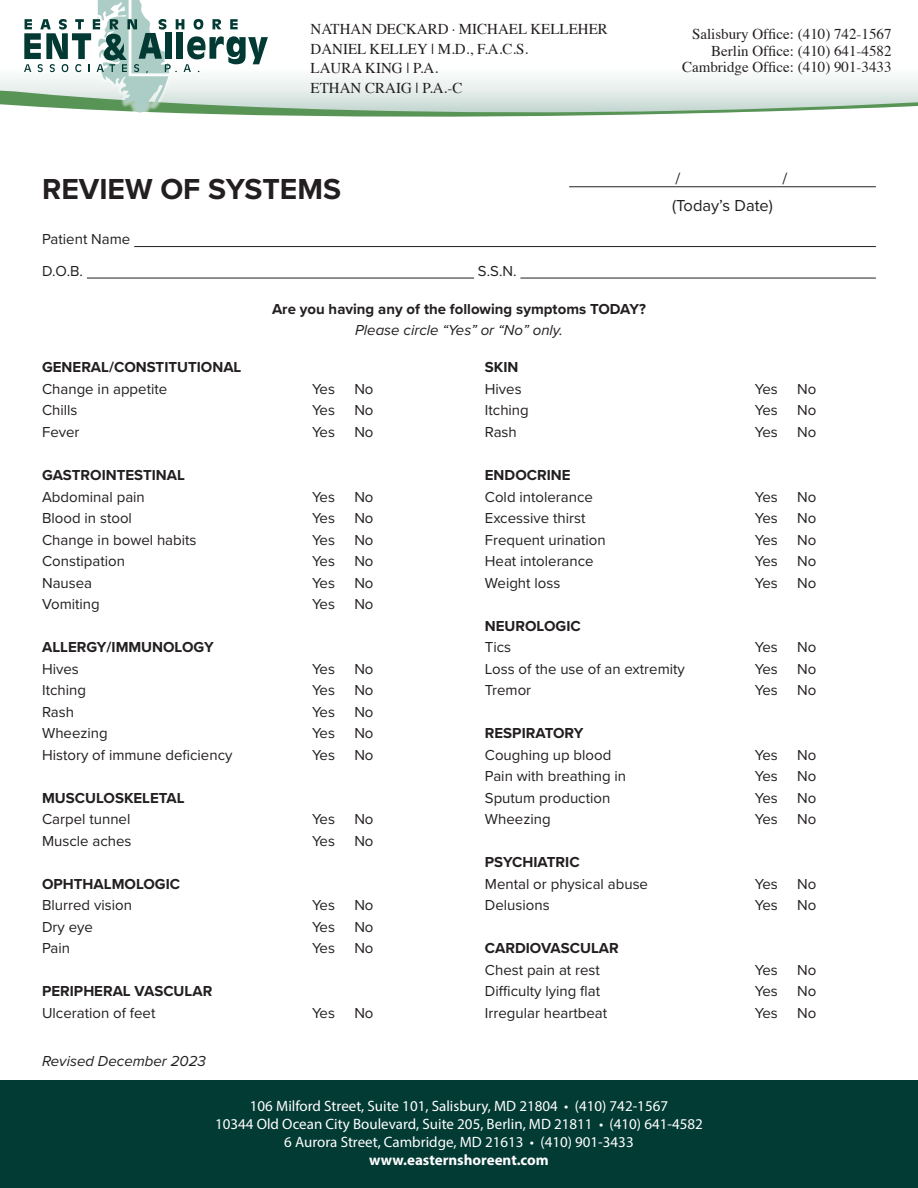
<style>
.page{position:relative;width:918px;height:1188px;background:#fff}
.page>*{position:absolute;margin:0;border:0;box-sizing:border-box;transform-origin:0 0}
.t1{font:700 30px "Proxima Nova";color:#231f20}
.t2{font:16.5px "Proxima Nova";color:#231f20}
.t3{font:15px "Proxima Nova";color:#231f20}
.t4{font:700 15px "Proxima Nova";color:#231f20}
.t5{font:15px "Myriad Pro";color:#fff}
.Header_Style_2{font:15px/19.5px "Times";color:#231f20}
.Header_Style{font:15px "Times";color:#231f20}
.t6{font:italic 15px "Proxima Nova";color:#231f20}
.t7{font:700 15px "Myriad Pro";color:#fff}
.s1{font-family:"Myriad Pro";font-stretch:condensed}
</style>
<div class="page">
<svg style="left:0;top:0;width:918px;height:117px"></svg>
<div style="left:0;top:1081px;width:918px;height:107px;background:#023a34"></div>
<hr style="left:134px;top:246px;width:742px;height:1px;background:#231f20">
<hr style="left:87px;top:278px;width:387px;height:1px;background:#231f20">
<hr style="left:520px;top:278px;width:356px;height:1px;background:#231f20">
<hr style="left:569px;top:186px;width:307px;height:1px;background:#231f20">
<p class="Header_Style_2" style="left:311px;top:18px;width:299px">NATHAN DECKARD <span class="s1">·</span> MICHAEL KELLEHER<br>DANIEL KELLEY | M.D., F.A.C.S.<br>LAURA KING | P.A.</p>
<p class="Header_Style_2" style="left:311px;top:76px;width:153px">ETHAN CRAIG | P.A.-C</p>
<p class="Header_Style" style="left:692px;top:20px;width:201px">Salisbury Office: (410) 742-1567</p>
<p class="Header_Style" style="left:711px;top:37px;width:182px">Berlin Office: (410) 641-4582</p>
<p class="Header_Style" style="left:682px;top:53px;width:211px">Cambridge Office: (410) 901-3433</p>
<p class="t1" style="left:42px;top:167px;width:300px">REVIEW OF SYSTEMS</p>
<p class="t3" style="left:42px;top:228px;width:90px">Patient Name</p>
<p class="t3" style="left:42px;top:260px;width:42px">D.O.B.</p>
<p class="t3" style="left:478px;top:260px;width:40px">S.S.N.</p>
<p class="t4" style="left:272px;top:298px;width:375px">Are you having any of the following symptoms TODAY?</p>
<p class="t6" style="left:355px;top:319px;width:209px">Please circle “Yes” or “No” only.</p>
<p class="t2" style="left:676px;top:166px;width:6px">/</p>
<p class="t2" style="left:783px;top:166px;width:6px">/</p>
<p class="t2" style="left:672px;top:193px;width:103px">(Today’s Date)</p>
<p class="t4" style="left:42px;top:356px;width:201px">GENERAL/CONSTITUTIONAL</p>
<p class="t3" style="left:42px;top:378px;width:127px">Change in appetite</p>
<p class="t3" style="left:312px;top:378px;width:24px">Yes</p>
<p class="t3" style="left:354px;top:378px;width:21px">No</p>
<p class="t3" style="left:42px;top:399px;width:37px">Chills</p>
<p class="t3" style="left:312px;top:399px;width:24px">Yes</p>
<p class="t3" style="left:354px;top:399px;width:21px">No</p>
<p class="t3" style="left:42px;top:421px;width:39px">Fever</p>
<p class="t3" style="left:312px;top:421px;width:24px">Yes</p>
<p class="t3" style="left:354px;top:421px;width:21px">No</p>
<p class="t4" style="left:42px;top:464px;width:144px">GASTROINTESTINAL</p>
<p class="t3" style="left:42px;top:485px;width:104px">Abdominal pain</p>
<p class="t3" style="left:312px;top:485px;width:24px">Yes</p>
<p class="t3" style="left:354px;top:485px;width:21px">No</p>
<p class="t3" style="left:42px;top:507px;width:91px">Blood in stool</p>
<p class="t3" style="left:312px;top:507px;width:24px">Yes</p>
<p class="t3" style="left:354px;top:507px;width:21px">No</p>
<p class="t3" style="left:42px;top:528px;width:156px">Change in bowel habits</p>
<p class="t3" style="left:312px;top:528px;width:24px">Yes</p>
<p class="t3" style="left:354px;top:528px;width:21px">No</p>
<p class="t3" style="left:42px;top:550px;width:84px">Constipation</p>
<p class="t3" style="left:312px;top:550px;width:24px">Yes</p>
<p class="t3" style="left:354px;top:550px;width:21px">No</p>
<p class="t3" style="left:42px;top:571px;width:52px">Nausea</p>
<p class="t3" style="left:312px;top:571px;width:24px">Yes</p>
<p class="t3" style="left:354px;top:571px;width:21px">No</p>
<p class="t3" style="left:42px;top:593px;width:59px">Vomiting</p>
<p class="t3" style="left:312px;top:593px;width:24px">Yes</p>
<p class="t3" style="left:354px;top:593px;width:21px">No</p>
<p class="t4" style="left:42px;top:636px;width:173px">ALLERGY/IMMUNOLOGY</p>
<p class="t3" style="left:42px;top:657px;width:38px">Hives</p>
<p class="t3" style="left:312px;top:657px;width:24px">Yes</p>
<p class="t3" style="left:354px;top:657px;width:21px">No</p>
<p class="t3" style="left:42px;top:679px;width:45px">Itching</p>
<p class="t3" style="left:312px;top:679px;width:24px">Yes</p>
<p class="t3" style="left:354px;top:679px;width:21px">No</p>
<p class="t3" style="left:42px;top:700px;width:33px">Rash</p>
<p class="t3" style="left:312px;top:700px;width:24px">Yes</p>
<p class="t3" style="left:354px;top:700px;width:21px">No</p>
<p class="t3" style="left:42px;top:722px;width:67px">Wheezing</p>
<p class="t3" style="left:312px;top:722px;width:24px">Yes</p>
<p class="t3" style="left:354px;top:722px;width:21px">No</p>
<p class="t3" style="left:42px;top:743px;width:192px">History of immune deficiency</p>
<p class="t3" style="left:312px;top:743px;width:24px">Yes</p>
<p class="t3" style="left:354px;top:743px;width:21px">No</p>
<p class="t4" style="left:42px;top:786px;width:144px">MUSCULOSKELETAL</p>
<p class="t3" style="left:42px;top:808px;width:90px">Carpel tunnel</p>
<p class="t3" style="left:312px;top:808px;width:24px">Yes</p>
<p class="t3" style="left:354px;top:808px;width:21px">No</p>
<p class="t3" style="left:42px;top:829px;width:91px">Muscle aches</p>
<p class="t3" style="left:312px;top:829px;width:24px">Yes</p>
<p class="t3" style="left:354px;top:829px;width:21px">No</p>
<p class="t4" style="left:42px;top:873px;width:140px">OPHTHALMOLOGIC</p>
<p class="t3" style="left:42px;top:894px;width:91px">Blurred vision</p>
<p class="t3" style="left:312px;top:894px;width:24px">Yes</p>
<p class="t3" style="left:354px;top:894px;width:21px">No</p>
<p class="t3" style="left:42px;top:916px;width:52px">Dry eye</p>
<p class="t3" style="left:312px;top:916px;width:24px">Yes</p>
<p class="t3" style="left:354px;top:916px;width:21px">No</p>
<p class="t3" style="left:42px;top:937px;width:30px">Pain</p>
<p class="t3" style="left:312px;top:937px;width:24px">Yes</p>
<p class="t3" style="left:354px;top:937px;width:21px">No</p>
<p class="t4" style="left:42px;top:980px;width:172px">PERIPHERAL VASCULAR</p>
<p class="t3" style="left:42px;top:1002px;width:115px">Ulceration of feet</p>
<p class="t3" style="left:312px;top:1002px;width:24px">Yes</p>
<p class="t3" style="left:354px;top:1002px;width:21px">No</p>
<p class="t6" style="left:42px;top:1050px;width:165px">Revised December 2023</p>
<p class="t4" style="left:485px;top:356px;width:35px">SKIN</p>
<p class="t3" style="left:485px;top:378px;width:38px">Hives</p>
<p class="t3" style="left:755px;top:378px;width:24px">Yes</p>
<p class="t3" style="left:797px;top:378px;width:21px">No</p>
<p class="t3" style="left:485px;top:399px;width:45px">Itching</p>
<p class="t3" style="left:755px;top:399px;width:24px">Yes</p>
<p class="t3" style="left:797px;top:399px;width:21px">No</p>
<p class="t3" style="left:485px;top:421px;width:33px">Rash</p>
<p class="t3" style="left:755px;top:421px;width:24px">Yes</p>
<p class="t3" style="left:797px;top:421px;width:21px">No</p>
<p class="t4" style="left:485px;top:464px;width:87px">ENDOCRINE</p>
<p class="t3" style="left:485px;top:485px;width:110px">Cold intolerance</p>
<p class="t3" style="left:755px;top:485px;width:24px">Yes</p>
<p class="t3" style="left:797px;top:485px;width:21px">No</p>
<p class="t3" style="left:485px;top:507px;width:102px">Excessive thirst</p>
<p class="t3" style="left:755px;top:507px;width:24px">Yes</p>
<p class="t3" style="left:797px;top:507px;width:21px">No</p>
<p class="t3" style="left:485px;top:528px;width:122px">Frequent urination</p>
<p class="t3" style="left:755px;top:528px;width:24px">Yes</p>
<p class="t3" style="left:797px;top:528px;width:21px">No</p>
<p class="t3" style="left:485px;top:550px;width:110px">Heat intolerance</p>
<p class="t3" style="left:755px;top:550px;width:24px">Yes</p>
<p class="t3" style="left:797px;top:550px;width:21px">No</p>
<p class="t3" style="left:485px;top:571px;width:77px">Weight loss</p>
<p class="t3" style="left:755px;top:571px;width:24px">Yes</p>
<p class="t3" style="left:797px;top:571px;width:21px">No</p>
<p class="t4" style="left:485px;top:614px;width:97px">NEUROLOGIC</p>
<p class="t3" style="left:485px;top:636px;width:28px">Tics</p>
<p class="t3" style="left:755px;top:636px;width:24px">Yes</p>
<p class="t3" style="left:797px;top:636px;width:21px">No</p>
<p class="t3" style="left:485px;top:657px;width:202px">Loss of the use of an extremity</p>
<p class="t3" style="left:755px;top:657px;width:24px">Yes</p>
<p class="t3" style="left:797px;top:657px;width:21px">No</p>
<p class="t3" style="left:485px;top:679px;width:48px">Tremor</p>
<p class="t3" style="left:755px;top:679px;width:24px">Yes</p>
<p class="t3" style="left:797px;top:679px;width:21px">No</p>
<p class="t4" style="left:485px;top:722px;width:100px">RESPIRATORY</p>
<p class="t3" style="left:485px;top:743px;width:128px">Coughing up blood</p>
<p class="t3" style="left:755px;top:743px;width:24px">Yes</p>
<p class="t3" style="left:797px;top:743px;width:21px">No</p>
<p class="t3" style="left:485px;top:765px;width:143px">Pain with breathing in</p>
<p class="t3" style="left:755px;top:765px;width:24px">Yes</p>
<p class="t3" style="left:797px;top:765px;width:21px">No</p>
<p class="t3" style="left:485px;top:786px;width:127px">Sputum production</p>
<p class="t3" style="left:755px;top:786px;width:24px">Yes</p>
<p class="t3" style="left:797px;top:786px;width:21px">No</p>
<p class="t3" style="left:485px;top:808px;width:67px">Wheezing</p>
<p class="t3" style="left:755px;top:808px;width:24px">Yes</p>
<p class="t3" style="left:797px;top:808px;width:21px">No</p>
<p class="t4" style="left:485px;top:851px;width:96px">PSYCHIATRIC</p>
<p class="t3" style="left:485px;top:873px;width:165px">Mental or physical abuse</p>
<p class="t3" style="left:755px;top:873px;width:24px">Yes</p>
<p class="t3" style="left:797px;top:873px;width:21px">No</p>
<p class="t3" style="left:485px;top:894px;width:66px">Delusions</p>
<p class="t3" style="left:755px;top:894px;width:24px">Yes</p>
<p class="t3" style="left:797px;top:894px;width:21px">No</p>
<p class="t4" style="left:485px;top:937px;width:135px">CARDIOVASCULAR</p>
<p class="t3" style="left:485px;top:959px;width:117px">Chest pain at rest</p>
<p class="t3" style="left:755px;top:959px;width:24px">Yes</p>
<p class="t3" style="left:797px;top:959px;width:21px">No</p>
<p class="t3" style="left:485px;top:980px;width:117px">Difficulty lying flat</p>
<p class="t3" style="left:755px;top:980px;width:24px">Yes</p>
<p class="t3" style="left:797px;top:980px;width:21px">No</p>
<p class="t3" style="left:485px;top:1002px;width:124px">Irregular heartbeat</p>
<p class="t3" style="left:755px;top:1002px;width:24px">Yes</p>
<p class="t3" style="left:797px;top:1002px;width:21px">No</p>
<p class="t5" style="left:250px;top:1097px;width:420px">106 Milford Street, Suite 101, Salisbury, MD 21804 • (410) 742-1567</p>
<p class="t5" style="left:215px;top:1115px;width:489px">10344 Old Ocean City Boulevard, Suite 205, Berlin, MD 21811 • (410) 641-4582</p>
<p class="t5" style="left:284px;top:1133px;width:351px">6 Aurora Street, Cambridge, MD 21613 • (410) 901-3433</p>
<p class="t7" style="left:369px;top:1150px;width:181px">www.easternshoreent.com</p>
</div>
